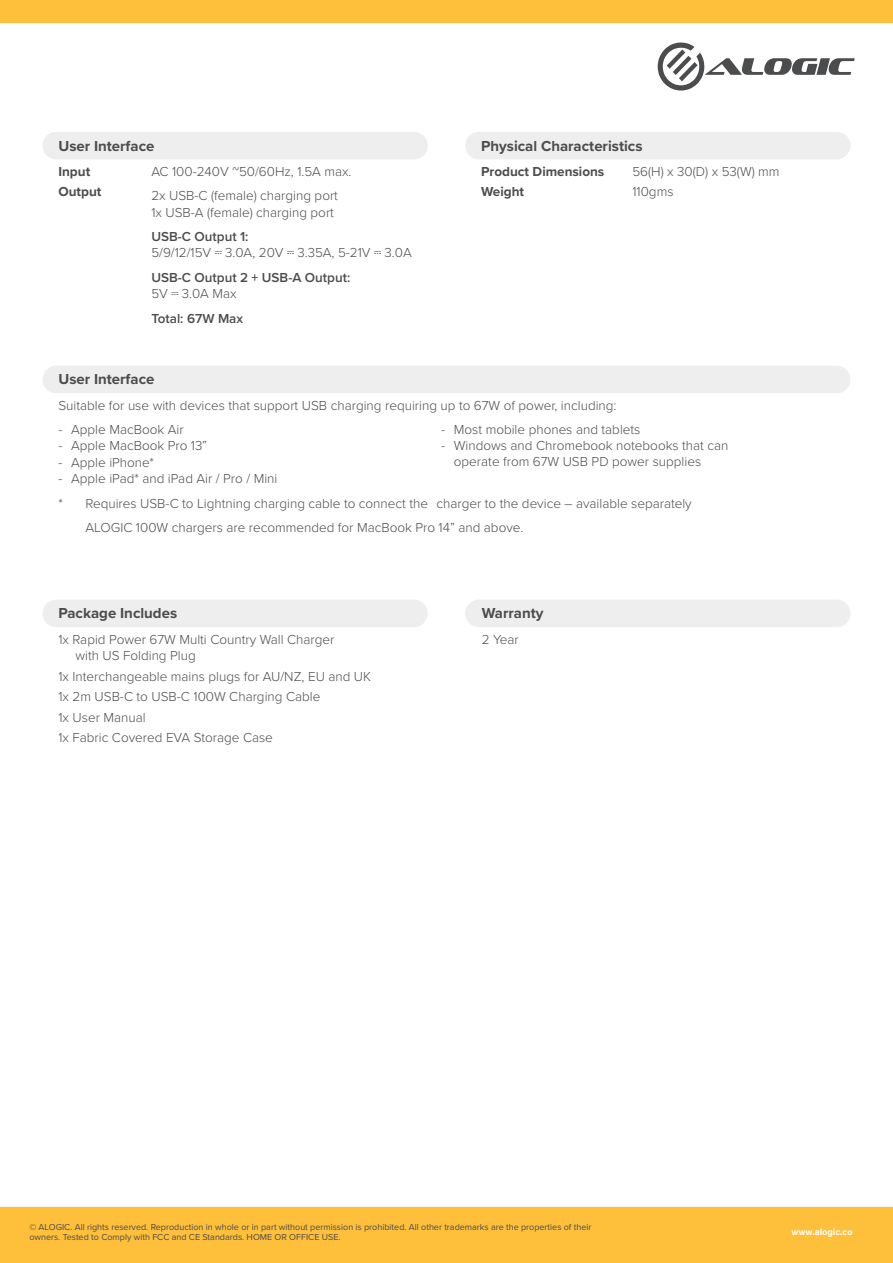
<style>
.page{position:relative;width:893px;height:1263px;background:#fff}
.page>*{position:absolute;margin:0;border:0;box-sizing:border-box;transform-origin:0 0}
.t1{font:700 15px "Proxima Nova";color:#4b4c4d}
.t2{font:300 13.5px/20.5px "Proxima Nova";color:#4b4c4d}
.t3{font:600 13.5px "Proxima Nova";color:#4b4c4d}
.t4{font:700 13.5px/20.5px "Proxima Nova";color:#4b4c4d}
.t5{font:9px/10.8px "Proxima Nova";color:#4b4c4d}
.t6{font:700 9px "Acumin Pro";color:#fff}
</style>
<div class="page">
<div style="left:0;top:1207px;width:893px;height:56px;background:#febf3b"></div>
<div style="left:0;top:0;width:893px;height:22px;background:#febf3b"></div>
<svg style="left:658px;top:42px;width:197px;height:49px"></svg>
<div style="left:43px;top:133px;width:384px;height:26px;background:#eeeeef;border-radius:13px"></div>
<div style="left:43px;top:132px;width:385px;height:27px;border:2px solid #eeeeef;border-radius:13px"></div>
<div style="left:43px;top:366px;width:807px;height:26px;background:#eeeeef;border-radius:13px"></div>
<div style="left:43px;top:366px;width:807px;height:27px;border:2px solid #eeeeef;border-radius:13px"></div>
<div style="left:43px;top:600px;width:384px;height:26px;background:#eeeeef;border-radius:13px"></div>
<div style="left:43px;top:600px;width:385px;height:27px;border:2px solid #eeeeef;border-radius:13px"></div>
<div style="left:466px;top:600px;width:384px;height:26px;background:#eeeeef;border-radius:13px"></div>
<div style="left:465px;top:600px;width:385px;height:27px;border:2px solid #eeeeef;border-radius:13px"></div>
<svg style="left:215px;top:251px;width:7px;height:3px"></svg>
<svg style="left:287px;top:251px;width:7px;height:3px"></svg>
<svg style="left:374px;top:251px;width:7px;height:3px"></svg>
<svg style="left:171px;top:292px;width:7px;height:3px"></svg>
<div style="left:466px;top:133px;width:384px;height:26px;background:#eeeeef;border-radius:13px"></div>
<div style="left:465px;top:132px;width:385px;height:27px;border:2px solid #eeeeef;border-radius:13px"></div>
<p class="t1" style="left:58px;top:134px;width:98px">User Interface</p>
<p class="t4" style="left:58px;top:161px;width:44px">Input<br>Output</p>
<p class="t2" style="left:151px;top:158px;width:202px;line-height:24.8px">AC 100-240V ~50/60Hz, 1.5A max.<br>2x USB-C (female) charging port</p>
<p class="t2" style="left:151px;top:201px;width:184px">1x USB-A (female) charging port</p>
<p class="t3" style="left:151px;top:227px;width:99px">USB-C Output 1:</p>
<p class="t2" style="left:151px;top:242px;width:262px">5/9/12/15V 3.0A, 20V 3.35A, 5-21V 3.0A</p>
<p class="t3" style="left:151px;top:268px;width:200px">USB-C Output 2 + USB-A Output:</p>
<p class="t2" style="left:151px;top:283px;width:87px">5V 3.0A Max</p>
<p class="t3" style="left:151px;top:308px;width:93px">Total: 67W Max</p>
<p class="t1" style="left:58px;top:368px;width:98px">User Interface</p>
<p class="t1" style="left:481px;top:134px;width:163px">Physical Characteristics</p>
<p class="t4" style="left:481px;top:161px;width:125px">Product Dimensions<br>Weight</p>
<p class="t2" style="left:632px;top:160px;width:149px">56(H) x 30(D) x 53(W) mm<br>110gms</p>
<p class="t2" style="left:58px;top:394px;width:560px">Suitable for use with devices that support USB charging requiring up to 67W of power, including:</p>
<p class="t2" style="left:58px;top:419px;width:127px">- Apple MacBook Air</p>
<p class="t2" style="left:58px;top:435px;width:150px">- Apple MacBook Pro 13”</p>
<p class="t2" style="left:58px;top:451px;width:97px">- Apple iPhone*</p>
<p class="t2" style="left:58px;top:467px;width:221px">- Apple iPad* and iPad Air / Pro / Mini</p>
<p class="t2" style="left:58px;top:492px;width:635px">* Requires USB-C to Lightning charging cable to connect the charger to the device – available separately</p>
<p class="t2" style="left:85px;top:517px;width:439px">ALOGIC 100W chargers are recommended for MacBook Pro 14” and above.</p>
<p class="t2" style="left:441px;top:418px;width:201px">- Most mobile phones and tablets</p>
<p class="t2" style="left:454px;top:437px;width:276px;line-height:16.2px;text-indent:-13px">- Windows and Chromebook notebooks that can operate from 67W USB PD power supplies</p>
<p class="t1" style="left:58px;top:601px;width:120px">Package Includes</p>
<p class="t1" style="left:482px;top:601px;width:63px">Warranty</p>
<p class="t2" style="left:75px;top:631px;width:260px;line-height:16.2px;text-indent:-17px">1x Rapid Power 67W Multi Country Wall Charger with US Folding Plug</p>
<p class="t2" style="left:58px;top:665px;width:314px">1x Interchangeable mains plugs for AU/NZ, EU and UK 1x 2m USB-C to USB-C 100W Charging Cable<br>1x User Manual<br>1x Fabric Covered EVA Storage Case</p>
<p class="t2" style="left:482px;top:628px;width:38px">2 Year</p>
<p class="t5" style="left:29px;top:1221px;width:564px">© ALOGIC. All rights reserved. Reproduction in whole or in part without permission is prohibited. All other trademarks are the properties of their owners. Tested to Comply with FCC and CE Standards. HOME OR OFFICE USE.</p>
<p class="t6" style="left:791px;top:1225px;width:63px">www.alogic.co</p>
</div>
